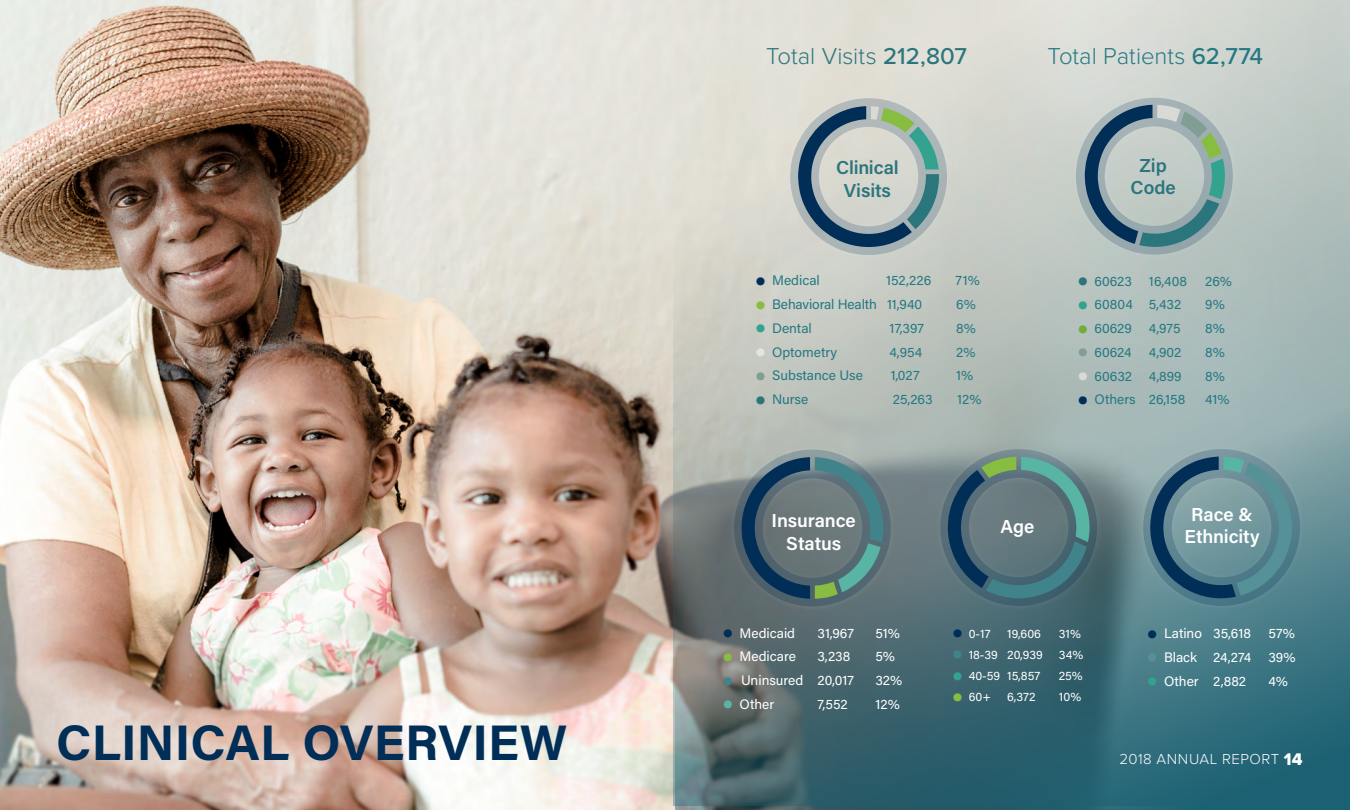
<style>
.page{position:relative;width:1350px;height:810px;background:#fff}
.page>*{position:absolute;margin:0;border:0;box-sizing:border-box;transform-origin:0 0}
.t1{font:700 50px "Acumin Pro";color:#002e57}
.t2{font:300 23.88px "Proxima Nova";color:#267882}
.t3{font:300 23.88px "Proxima Nova";color:#2b757d}
.t4{font:600 18.75px/22.5px "Acumin Pro";letter-spacing:-.005em;color:#fff;text-align:center}
.t5{font:600 18.75px/22.5px "Acumin Pro";letter-spacing:-.005em;color:#2b757d;text-align:center}
.t6{font:300 15px "Proxima Nova";letter-spacing:.035em;color:#fff}
.t7{font:13.75px "Acumin Pro";color:#267882}
.t8{font:13.75px "Acumin Pro";color:#fff}
.t9{font:12.25px "Acumin Pro";letter-spacing:.005em;color:#fff}
.s1{font-weight:500}
.s2{font-family:"Stevie Sans";font-size:20px;color:#002e57}
.s3{font-family:"Stevie Sans";font-size:20px;color:#87bd40}
.s4{font-family:"Stevie Sans";font-size:20px;color:#33a38f}
.s5{font-family:"Stevie Sans";font-size:20px;color:#e4e4e2}
.s6{font-family:"Stevie Sans";font-size:20px;color:#819e94}
.s7{font-family:"Stevie Sans";font-size:20px;color:#2b757d}
.s8{font-family:"Stevie Sans";font-size:20px;color:#72ad3c}
.s9{font-family:"Stevie Sans";font-size:20px;color:#d9d9d6}
.s10{font-family:"Stevie Sans";font-size:20px;color:#41838a}
.s11{font-family:"Stevie Sans";font-size:20px;color:#58b4a3}
.s12{font-family:"Stevie Sans";font-size:20px;color:#569197}
.s13{font-family:"Proxima Nova Extrabld";font-weight:400;font-size:17.5px}
</style>
<div class="page">
<img style="left:0;top:0;width:675px;height:810px">
<svg style="left:675px;top:0;width:675px;height:810px;background:#91a5a5"></svg>
<div style="left:784px;top:92px;width:169px;height:169px;background:#fff;opacity:.45"></div>
<div style="left:1070px;top:91px;width:169px;height:170px;background:#fff;opacity:.45"></div>
<div style="left:728px;top:443px;width:169px;height:170px;background:#fff;opacity:.45"></div>
<div style="left:934px;top:443px;width:169px;height:169px;background:#fff;opacity:.45"></div>
<div style="left:1137px;top:443px;width:169px;height:169px;background:#fff;opacity:.45"></div>
<svg style="left:940px;top:449px;width:157px;height:157px;background:#58787d"></svg>
<svg style="left:1143px;top:449px;width:157px;height:157px;background:#608893"></svg>
<svg style="left:734px;top:450px;width:157px;height:156px;background:#5d757b"></svg>
<svg style="left:790px;top:98px;width:157px;height:157px;background:#a6b4b3"></svg>
<svg style="left:1076px;top:98px;width:157px;height:157px;background:#9aaeaf"></svg>
<h1 class="t1" style="left:56px;top:707px;width:513px">CLINICAL OVERVIEW</h1>
<h2 class="t3" style="left:766px;top:38px;width:202px">Total Visits <span class="s1">212,807</span></h2>
<h2 class="t2" style="left:1048px;top:38px;width:217px">Total Patients <span class="s1">62,774</span></h2>
<h3 class="t5" style="left:836px;top:156px;width:64px">Clinical<br>Visits</h3>
<p class="t7" style="left:755px;top:271px;width:66px"><span class="s2">○</span> Medical</p>
<p class="t7" style="left:886px;top:271px;width:47px">152,226</p>
<p class="t7" style="left:956px;top:271px;width:26px">71%</p>
<p class="t7" style="left:755px;top:295px;width:168px"><span class="s3">○</span> Behavioral Health 11,940</p>
<p class="t7" style="left:956px;top:295px;width:21px">6%</p>
<p class="t7" style="left:755px;top:319px;width:58px"><span class="s4">○</span> Dental</p>
<p class="t7" style="left:890px;top:319px;width:36px">17,397</p>
<p class="t7" style="left:956px;top:319px;width:21px">8%</p>
<p class="t7" style="left:755px;top:342px;width:83px"><span class="s5">○</span> Optometry</p>
<p class="t7" style="left:890px;top:342px;width:34px">4,954</p>
<p class="t7" style="left:956px;top:342px;width:21px">2%</p>
<p class="t7" style="left:755px;top:366px;width:109px"><span class="s6">○</span> Substance Use</p>
<p class="t7" style="left:891px;top:366px;width:30px">1,027</p>
<p class="t7" style="left:956px;top:366px;width:19px">1%</p>
<p class="t7" style="left:755px;top:390px;width:54px"><span class="s7">○</span> Nurse</p>
<p class="t7" style="left:893px;top:390px;width:41px">25,263</p>
<p class="t7" style="left:957px;top:390px;width:26px">12%</p>
<h3 class="t4" style="left:772px;top:509px;width:86px">Insurance<br>Status</h3>
<h3 class="t4" style="left:1001px;top:515px;width:35px">Age</h3>
<h3 class="t5" style="left:1131px;top:153px;width:47px">Zip<br>Code</h3>
<p class="t7" style="left:1078px;top:271px;width:111px"><span class="s7">○</span> 60623 16,408</p>
<p class="t7" style="left:1205px;top:271px;width:28px">26%</p>
<p class="t7" style="left:1078px;top:295px;width:105px"><span class="s4">○</span> 60804 5,432</p>
<p class="t7" style="left:1205px;top:295px;width:21px">9%</p>
<p class="t7" style="left:1078px;top:319px;width:104px"><span class="s8">○</span> 60629 4,975</p>
<p class="t7" style="left:1205px;top:319px;width:21px">8%</p>
<p class="t7" style="left:1078px;top:343px;width:55px"><span class="s6">○</span> 60624</p>
<p class="t7" style="left:1149px;top:343px;width:34px">4,902</p>
<p class="t7" style="left:1205px;top:343px;width:21px">8%</p>
<p class="t7" style="left:1078px;top:366px;width:106px"><span class="s9">○</span> 60632 4,899</p>
<p class="t7" style="left:1205px;top:366px;width:21px">8%</p>
<p class="t7" style="left:1078px;top:390px;width:109px"><span class="s2">○</span> Others 26,158</p>
<p class="t7" style="left:1205px;top:390px;width:26px">41%</p>
<h3 class="t4" style="left:1184px;top:502px;width:77px">Race &amp;<br>Ethnicity</h3>
<p class="t8" style="left:723px;top:623px;width:74px"><span class="s2">○</span> Medicaid</p>
<p class="t8" style="left:818px;top:623px;width:38px">31,967</p>
<p class="t8" style="left:875px;top:623px;width:26px">51%</p>
<p class="t8" style="left:723px;top:647px;width:75px"><span class="s3">○</span> Medicare</p>
<p class="t8" style="left:818px;top:647px;width:34px">3,238</p>
<p class="t8" style="left:875px;top:647px;width:21px">5%</p>
<p class="t8" style="left:723px;top:671px;width:133px"><span class="s10">○</span> Uninsured 20,017</p>
<p class="t8" style="left:875px;top:671px;width:28px">32%</p>
<p class="t8" style="left:723px;top:694px;width:53px"><span class="s11">○</span> Other</p>
<p class="t8" style="left:818px;top:694px;width:32px">7,552</p>
<p class="t8" style="left:875px;top:694px;width:26px">12%</p>
<p class="t9" style="left:953px;top:625px;width:40px"><span class="s2">○</span> 0-17</p>
<p class="t9" style="left:1007px;top:625px;width:35px">19,606</p>
<p class="t9" style="left:1059px;top:625px;width:23px">31%</p>
<p class="t9" style="left:953px;top:646px;width:92px"><span class="s10">○</span> 18-39 20,939</p>
<p class="t9" style="left:1059px;top:646px;width:26px">34%</p>
<p class="t9" style="left:953px;top:667px;width:89px"><span class="s4">○</span> 40-59 15,857</p>
<p class="t9" style="left:1059px;top:667px;width:25px">25%</p>
<p class="t9" style="left:953px;top:689px;width:40px"><span class="s3">○</span> 60+</p>
<p class="t9" style="left:1007px;top:689px;width:30px">6,372</p>
<p class="t9" style="left:1059px;top:689px;width:24px">10%</p>
<p class="t8" style="left:1147px;top:624px;width:105px"><span class="s2">○</span> Latino 35,618</p>
<p class="t8" style="left:1269px;top:624px;width:28px">57%</p>
<p class="t8" style="left:1147px;top:647px;width:150px"><span class="s12">○</span> Black 24,274 39%</p>
<p class="t8" style="left:1147px;top:671px;width:100px"><span class="s4">○</span> Other 2,882</p>
<p class="t8" style="left:1269px;top:671px;width:21px">4%</p>
<p class="t6" style="left:1120px;top:748px;width:185px">2018 ANNUAL REPORT <span class="s13">14</span></p>
</div>
